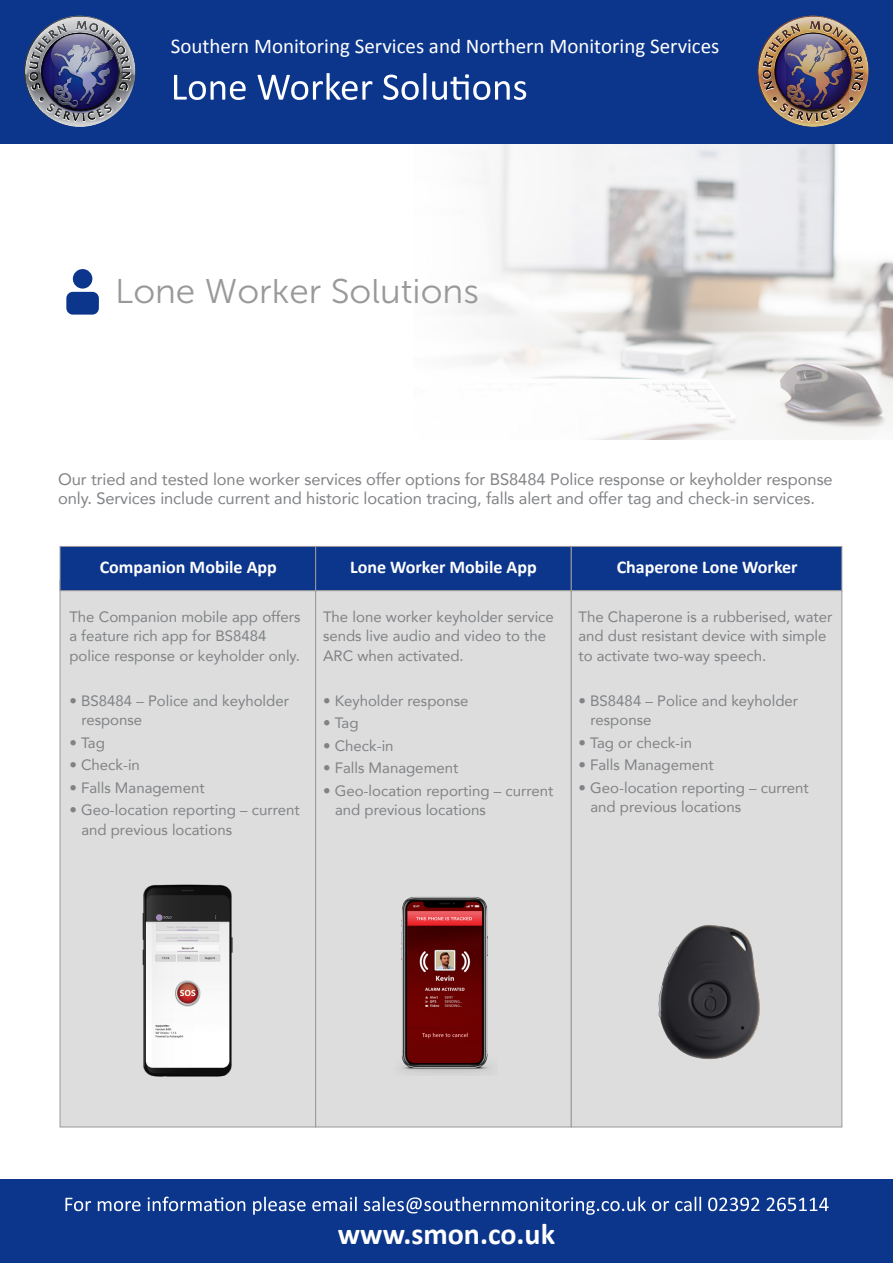
<style>
.page{position:relative;width:893px;height:1263px;background:#fff}
.page>*{position:absolute;margin:0;border:0;box-sizing:border-box;transform-origin:0 0}
.t1{font:34.2px "Museo Sans 300";color:#999}
.t2{font:700 30px "Calibri";color:#fff}
.t3{font:21px "Calibri";color:#fff}
.t4{font:700 18px "Calibri";color:#fff}
.t5{font:16.5px/19.5px "Avenir";letter-spacing:-.005em;color:#808285}
.t6{font:15px/19.5px "Avenir";color:#808285}
</style>
<div class="page">
<img style="left:186px;top:143px;width:707px;height:296px">
<div style="left:0;top:0;width:893px;height:143px;background:#0c368c"></div>
<div style="left:0;top:1180px;width:893px;height:83px;background:#0c368c"></div>
<svg style="left:174px;top:73px;width:352px;height:27px"></svg>
<div style="left:73px;top:269px;width:19px;height:20px;background:#0c368c;border-radius:50%"></div>
<div style="left:66px;top:292px;width:33px;height:23px;background:#0c368c;border-radius:7px"></div>
<div style="left:60px;top:580px;width:256px;height:547px;background:#ddd;border:1px solid #999"></div>
<div style="left:60px;top:546px;width:256px;height:45px;background:#0c368c;border:1px solid #999"></div>
<div style="left:315px;top:546px;width:256px;height:45px;background:#0c368c;border:1px solid #999"></div>
<div style="left:571px;top:546px;width:271px;height:45px;background:#0c368c;border:1px solid #999"></div>
<div style="left:315px;top:590px;width:256px;height:537px;background:#ddd;border:1px solid #999"></div>
<div style="left:571px;top:590px;width:271px;height:537px;background:#ddd;border:1px solid #999"></div>
<img style="left:658px;top:925px;width:102px;height:135px">
<img style="left:401px;top:896px;width:90px;height:177px">
<svg style="left:65px;top:1196px;width:764px;height:19px"></svg>
<svg style="left:24px;top:16px;width:111px;height:111px"></svg>
<img style="left:29px;top:21px;width:102px;height:102px">
<svg style="left:30px;top:21px;width:100px;height:100px"></svg>
<svg style="left:41px;top:91px;width:77px;height:22px;background:#4e4e6d"></svg>
<img style="left:41px;top:34px;width:77px;height:57px">
<svg style="left:757px;top:16px;width:111px;height:111px"></svg>
<img style="left:762px;top:21px;width:102px;height:102px">
<img style="left:763px;top:21px;width:100px;height:100px">
<svg style="left:775px;top:91px;width:76px;height:22px;background:#664c50"></svg>
<img style="left:775px;top:33px;width:76px;height:58px">
<img style="left:59px;top:862px;width:258px;height:242px">
<h3 class="t3" style="left:171px;top:33px;width:550px">Southern Monitoring Services and Northern Monitoring Services</h3>
<h1 class="t1" style="left:115px;top:272px;width:365px">Lone Worker Solutions</h1>
<p class="t5" style="left:58px;top:469px;width:776px">Our tried and tested lone worker services offer options for BS8484 Police response or keyholder response only. Services include current and historic location tracing, falls alert and offer tag and check-in services.</p>
<p class="t4" style="left:100px;top:556px;width:179px">Companion Mobile App</p>
<p class="t4" style="left:350px;top:556px;width:188px">Lone Worker Mobile App</p>
<p class="t4" style="left:617px;top:556px;width:182px">Chaperone Lone Worker</p>
<p class="t6" style="left:323px;top:606px;width:232px">The lone worker keyholder service sends live audio and video to the<br>ARC when activated.</p>
<p class="t6" style="left:323px;top:690px;width:147px">• Keyholder response</p>
<p class="t6" style="left:323px;top:713px;width:37px">• Tag</p>
<p class="t6" style="left:323px;top:735px;width:72px">• Check-in</p>
<p class="t6" style="left:323px;top:758px;width:137px">• Falls Management</p>
<p class="t6" style="left:335px;top:780px;width:220px;text-indent:-12px">• Geo-location reporting – current and previous locations</p>
<p class="t6" style="left:69px;top:606px;width:233px">The Companion mobile app offers a feature rich app for BS8484 police response or keyholder only.</p>
<p class="t6" style="left:81px;top:690px;width:209px;text-indent:-12px">• BS8484 – Police and keyholder response</p>
<p class="t6" style="left:69px;top:732px;width:37px">• Tag</p>
<p class="t6" style="left:69px;top:755px;width:72px">• Check-in</p>
<p class="t6" style="left:69px;top:777px;width:137px">• Falls Management</p>
<p class="t6" style="left:81px;top:800px;width:220px;text-indent:-12px">• Geo-location reporting – current and previous locations</p>
<p class="t6" style="left:578px;top:606px;width:255px">The Chaperone is a rubberised, water and dust resistant device with simple to activate two-way speech.</p>
<p class="t6" style="left:590px;top:690px;width:209px;text-indent:-12px">• BS8484 – Police and keyholder response</p>
<p class="t6" style="left:578px;top:732px;width:115px">• Tag or check-in</p>
<p class="t6" style="left:578px;top:755px;width:137px">• Falls Management</p>
<p class="t6" style="left:590px;top:777px;width:220px;text-indent:-12px">• Geo-location reporting – current and previous locations</p>
<h2 class="t2" style="left:338px;top:1215px;width:219px">www.smon.co.uk</h2>
</div>
